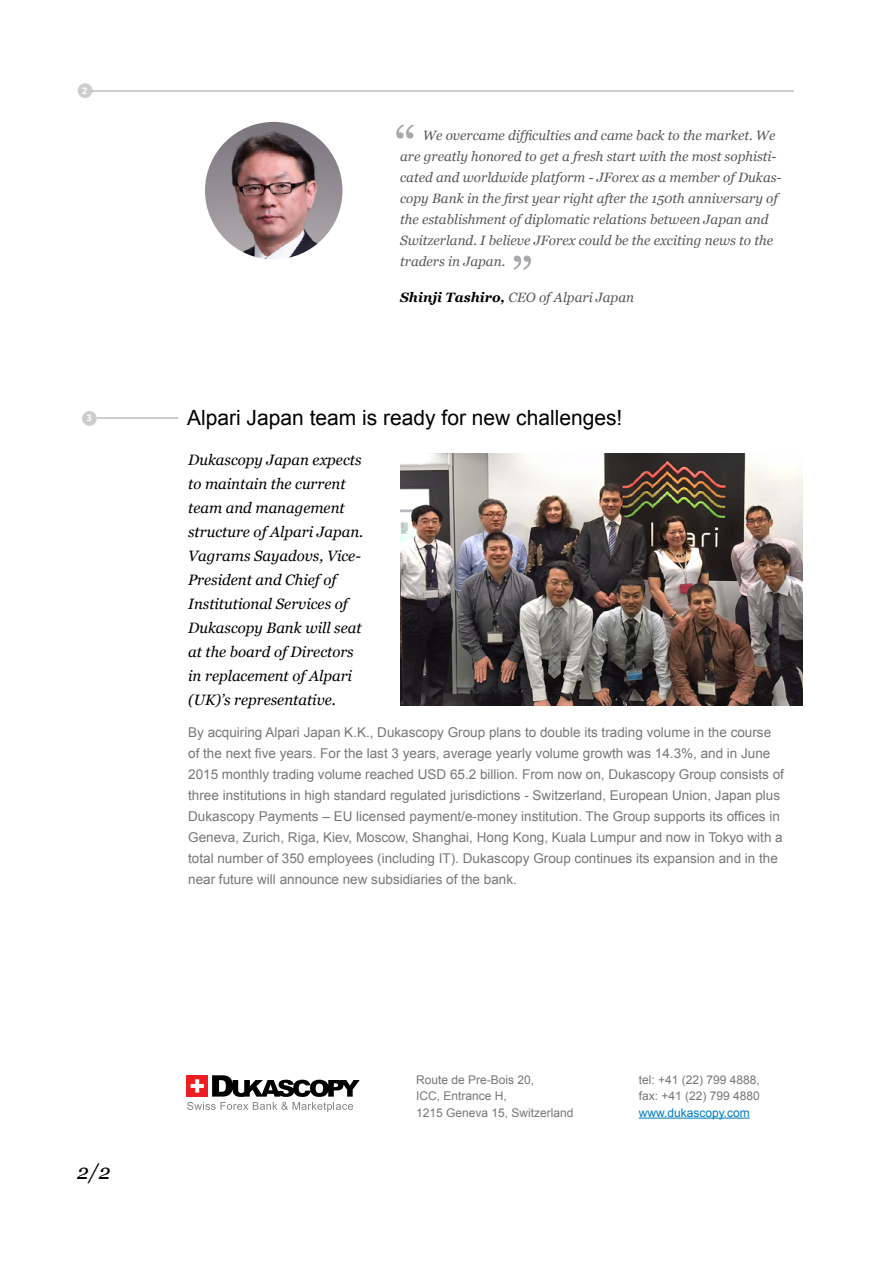
<style>
.page{position:relative;width:893px;height:1263px;background:#fff}
.page>*{position:absolute;margin:0;border:0;box-sizing:border-box;transform-origin:0 0}
.t1{font:54px "Georgia";color:#a7a9ac}
.t2{font:21px "Arial";color:#000}
.t3{font:italic 21px "Georgia";color:#000}
.t4{font:italic 15px/24px "Georgia";color:#000}
.t5{font:13.5px/21px "Arial";color:#757779}
.t6{font:italic 13.5px/21px "Georgia";color:#58595b}
.t7{font:12px/16.5px "Arial";color:#757779}
.t8{font:12px "Arial";color:#007dc5}
.t9{font:700 9px "Open Sans";color:#fff}
.s1{font-weight:700;color:#000}
</style>
<div class="page">
<svg style="left:187px;top:1075px;width:173px;height:37px"></svg>
<hr style="left:639px;top:1118px;width:111px;height:1px;background:#007dc5">
<img style="left:205px;top:122px;width:137px;height:137px;border-radius:69px">
<img style="left:400px;top:454px;width:402px;height:251px">
<div style="left:78px;top:83px;width:14px;height:15px;background:#cdcdcd;border-radius:50%"></div>
<hr style="left:92px;top:90px;width:702px;height:1px;background:#000">
<div style="left:82px;top:411px;width:15px;height:15px;background:#cdcdcd;border-radius:50%"></div>
<hr style="left:97px;top:418px;width:81px;height:1px;background:#000">
<p class="t9" style="left:82px;top:84px;width:7px">2</p>
<p class="t9" style="left:87px;top:412px;width:7px">3</p>
<h2 class="t3" style="left:77px;top:1158px;width:35px">2/2</h2>
<h1 class="t1" style="left:394px;top:113px;width:24px">“</h1>
<p class="t6" style="left:400px;top:125px;width:383px;text-indent:23px">We overcame difficulties and came back to the market. We are greatly honored to get a fresh start with the most sophisti&shy;cated and worldwide platform - JForex as a member of Dukas&shy;copy Bank in the first year right after the 150th anniversary of the establishment of diplomatic relations between Japan and Switzerland. I believe JForex could be the exciting news to the traders in Japan.</p>
<p class="t6" style="left:400px;top:287px;width:235px"><span class="s1">Shinji Tashiro,</span> CEO of Alpari Japan</p>
<h1 class="t1" style="left:533px;top:281px;width:24px;rotate:-180deg">“</h1>
<h2 class="t2" style="left:187px;top:404px;width:437px">Alpari Japan team is ready for new challenges!</h2>
<p class="t4" style="left:188px;top:448px;width:177px">Dukascopy Japan expects to maintain the current team and management structure of Alpari Japan.<br>Vagrams Sayadovs, Vice-<br>President and Chief of<br>Institutional Services of<br>Dukascopy Bank will seat at the board of Directors in replacement of Alpari (UK)’s representative.</p>
<p class="t5" style="left:188px;top:721px;width:597px">By acquiring Alpari Japan K.K., Dukascopy Group plans to double its trading volume in the course of the next five years. For the last 3 years, average yearly volume growth was 14.3%, and in June 2015 monthly trading volume reached USD 65.2 billion. From now on, Dukascopy Group consists of three institutions in high standard regulated jurisdictions - Switzerland, European Union, Japan plus Dukascopy Payments – EU licensed payment/e-money institution. The Group supports its offices in Geneva, Zurich, Riga, Kiev, Moscow, Shanghai, Hong Kong, Kuala Lumpur and now in Tokyo with a total number of 350 employees (including IT). Dukascopy Group continues its expansion and in the near future will announce new subsidiaries of the bank.</p>
<p class="t7" style="left:416px;top:1071px;width:159px">Route de Pre-Bois 20,<br>ICC, Entrance H,<br>1215 Geneva 15, Switzerland</p>
<p class="t7" style="left:639px;top:1071px;width:123px">tel: +41 (22) 799 4888, fax: +41 (22) 799 4880</p>
<p class="t8" style="left:639px;top:1105px;width:113px">www.dukascopy.com</p>
</div>
